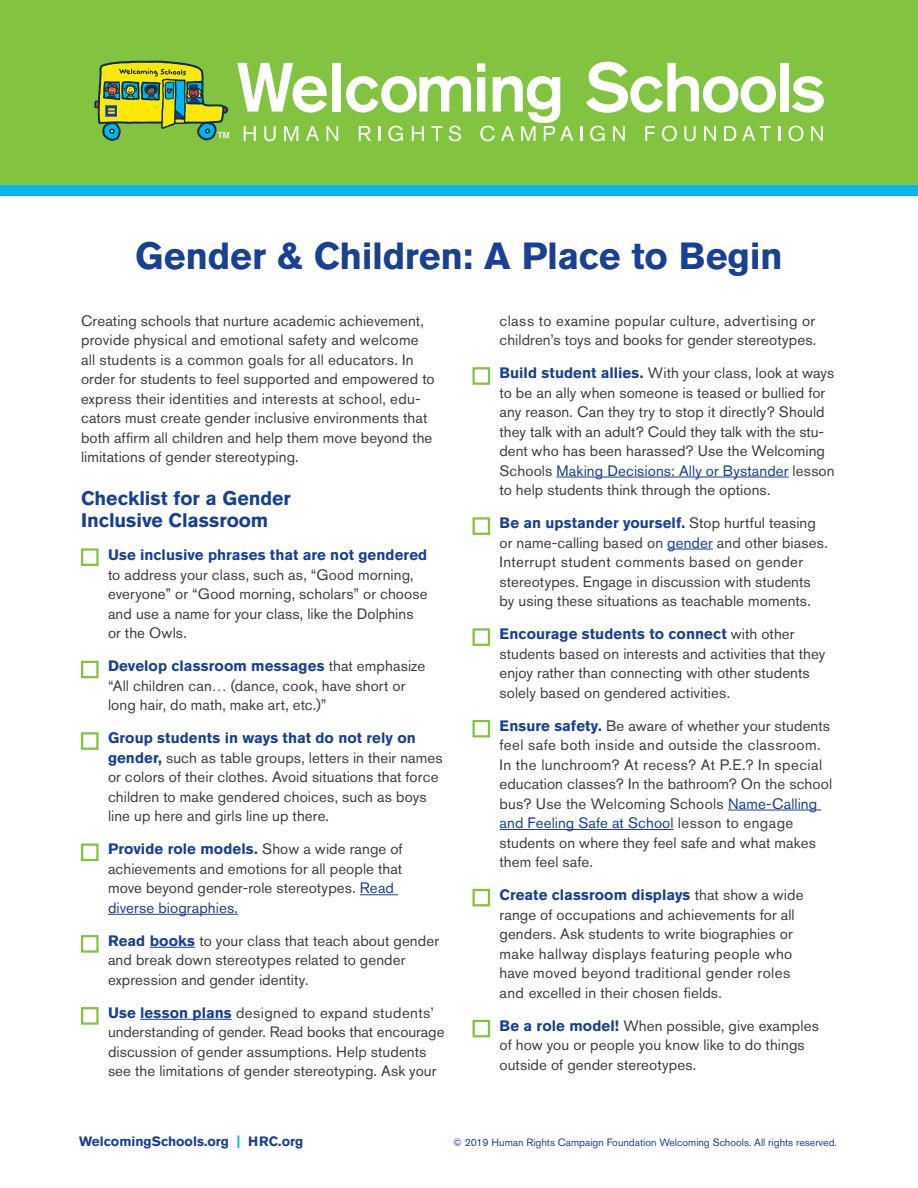
<style>
.page{position:relative;width:918px;height:1188px;background:#fff}
.page>*{position:absolute;margin:0;border:0;box-sizing:border-box;transform-origin:0 0}
.Headline{font:700 37.5px "Akzidenz Grotesk Pro";letter-spacing:-.01em;color:#1a4093}
.Subhead{font:700 19.5px/22.5px "Akzidenz Grotesk Pro";letter-spacing:-.005em;color:#1a4093}
.Indent_Body_Text{font:15px/19.5px "Akzidenz Grotesk Pro";letter-spacing:.01em;color:#3e3e3f}
.Body_Text{font:15px/19.5px "Akzidenz Grotesk Pro";letter-spacing:.01em;color:#3e3e3f}
.t1{font:700 13.5px "Akzidenz Grotesk Pro";color:#1a4093}
.t2{font:10.5px "Akzidenz Grotesk Pro";color:#1a4093}
.s1{font-weight:700;color:#1a4093}
.s2{color:#1a4093}
.s3{color:#00b6ef}
</style>
<div class="page">
<div style="left:0;top:0;width:918px;height:185px;background:#82c340"></div>
<svg style="left:237px;top:63px;width:90px;height:50px"></svg>
<div style="left:332px;top:63px;width:9px;height:49px;background:#fff"></div>
<svg style="left:346px;top:76px;width:125px;height:37px"></svg>
<svg style="left:586px;top:62px;width:190px;height:51px"></svg>
<div style="left:780px;top:63px;width:9px;height:49px;background:#fff"></div>
<svg style="left:792px;top:76px;width:32px;height:37px"></svg>
<svg style="left:94px;top:61px;width:135px;height:80px"></svg>
<svg style="left:244px;top:126px;width:12px;height:15px"></svg>
<svg style="left:264px;top:126px;width:12px;height:15px"></svg>
<svg style="left:284px;top:126px;width:14px;height:15px"></svg>
<svg style="left:306px;top:126px;width:13px;height:15px"></svg>
<svg style="left:327px;top:126px;width:11px;height:15px"></svg>
<svg style="left:359px;top:126px;width:12px;height:15px"></svg>
<svg style="left:379px;top:126px;width:2px;height:15px"></svg>
<svg style="left:388px;top:126px;width:15px;height:15px"></svg>
<svg style="left:412px;top:126px;width:12px;height:15px"></svg>
<svg style="left:431px;top:126px;width:11px;height:15px"></svg>
<svg style="left:449px;top:126px;width:12px;height:15px"></svg>
<svg style="left:477px;top:63px;width:96px;height:78px"></svg>
<svg style="left:580px;top:126px;width:2px;height:15px"></svg>
<svg style="left:590px;top:126px;width:15px;height:15px"></svg>
<svg style="left:613px;top:126px;width:12px;height:15px"></svg>
<svg style="left:645px;top:126px;width:10px;height:15px"></svg>
<svg style="left:662px;top:126px;width:15px;height:15px"></svg>
<svg style="left:684px;top:126px;width:12px;height:15px"></svg>
<svg style="left:704px;top:126px;width:12px;height:15px"></svg>
<svg style="left:724px;top:126px;width:12px;height:15px"></svg>
<svg style="left:742px;top:126px;width:29px;height:15px"></svg>
<svg style="left:778px;top:126px;width:2px;height:15px"></svg>
<svg style="left:789px;top:126px;width:15px;height:15px"></svg>
<svg style="left:811px;top:126px;width:12px;height:15px"></svg>
<div style="left:0;top:185px;width:918px;height:10px;background:#00b6ef"></div>
<hr style="left:360px;top:894px;width:38px;height:1px;background:#1a4093">
<hr style="left:108px;top:914px;width:130px;height:1px;background:#1a4093">
<hr style="left:150px;top:947px;width:45px;height:1px;background:#1a4093">
<hr style="left:140px;top:1019px;width:92px;height:1px;background:#1a4093">
<hr style="left:556px;top:477px;width:233px;height:1px;background:#1a4093">
<hr style="left:667px;top:549px;width:46px;height:1px;background:#1a4093">
<hr style="left:728px;top:810px;width:93px;height:1px;background:#1a4093">
<hr style="left:500px;top:829px;width:174px;height:1px;background:#1a4093">
<div style="left:81px;top:548px;width:18px;height:18px;border:2px solid #82c340"></div>
<div style="left:81px;top:661px;width:18px;height:17px;border:2px solid #82c340"></div>
<div style="left:81px;top:732px;width:18px;height:18px;border:2px solid #82c340"></div>
<div style="left:81px;top:843px;width:18px;height:18px;border:2px solid #82c340"></div>
<div style="left:81px;top:935px;width:18px;height:18px;border:2px solid #82c340"></div>
<div style="left:81px;top:1007px;width:18px;height:18px;border:2px solid #82c340"></div>
<div style="left:472px;top:367px;width:18px;height:18px;border:2px solid #82c340"></div>
<div style="left:472px;top:517px;width:18px;height:18px;border:2px solid #82c340"></div>
<div style="left:472px;top:628px;width:18px;height:18px;border:2px solid #82c340"></div>
<div style="left:472px;top:720px;width:18px;height:18px;border:2px solid #82c340"></div>
<div style="left:472px;top:889px;width:18px;height:17px;border:2px solid #82c340"></div>
<div style="left:472px;top:1020px;width:18px;height:17px;border:2px solid #82c340"></div>
<p class="Headline" style="left:135px;top:232px;width:649px">Gender &amp; Children: A Place to Begin</p>
<p class="Body_Text" style="left:81px;top:310px;width:355px">Creating schools that nurture academic achievement, provide physical and emotional safety and welcome all students is a common goals for all educators. In order for students to feel supported and empowered to express their identities and interests at school, edu&shy;cators must create gender inclusive environments that both affirm all children and help them move beyond the limitations of gender stereotyping.</p>
<p class="Subhead" style="left:81px;top:486px;width:211px">Checklist for a Gender<br>Inclusive Classroom</p>
<p class="Indent_Body_Text" style="left:108px;top:545px;width:321px"><span class="s1">Use inclusive phrases that are not gendered </span>to address your class, such as, “Good morning, everyone” or “Good morning, scholars” or choose and use a name for your class, like the Dolphins or the Owls.</p>
<p class="Indent_Body_Text" style="left:108px;top:656px;width:319px"><span class="s1">Develop classroom messages</span> that emphasize “All children can… (dance, cook, have short or long hair, do math, make art, etc.)”</p>
<p class="Indent_Body_Text" style="left:108px;top:728px;width:336px"><span class="s1">Group students in ways that do not rely on gender,</span> such as table groups, letters in their names or colors of their clothes. Avoid situations that force children to make gendered choices, such as boys line up here and girls line up there.</p>
<p class="Indent_Body_Text" style="left:108px;top:839px;width:296px"><span class="s1">Provide role models.</span> Show a wide range of achievements and emotions for all people that move beyond gender-role stereotypes. <span class="s2">Read diverse biographies.</span></p>
<p class="Indent_Body_Text" style="left:108px;top:931px;width:333px"><span class="s1">Read books</span> to your class that teach about gender and break down stereotypes related to gender expression and gender identity.</p>
<p class="Indent_Body_Text" style="left:108px;top:1003px;width:338px"><span class="s1">Use lesson plans</span> designed to expand students’ understanding of gender. Read books that encourage discussion of gender assumptions. Help students see the limitations of gender stereotyping. Ask your</p>
<p class="Indent_Body_Text" style="left:500px;top:310px;width:318px">class to examine popular culture, advertising or children’s toys and books for gender stereotypes.</p>
<p class="Indent_Body_Text" style="left:500px;top:363px;width:337px"><span class="s1">Build student allies.</span> With your class, look at ways to be an ally when someone is teased or bullied for any reason. Can they try to stop it directly? Should they talk with an adult? Could they talk with the stu&shy;dent who has been harassed? Use the Welcoming Schools <span class="s2">Making Decisions: Ally or Bystander</span> lesson to help students think through the options.</p>
<p class="Indent_Body_Text" style="left:500px;top:513px;width:330px"><span class="s1">Be an upstander yourself.</span> Stop hurtful teasing or name-calling based on <span class="s2">gender</span> and other biases.<br>Interrupt student comments based on gender stereotypes. Engage in discussion with students by using these situations as teachable moments.</p>
<p class="Indent_Body_Text" style="left:500px;top:624px;width:327px"><span class="s1">Encourage students to connect</span> with other students based on interests and activities that they enjoy rather than connecting with other students solely based on gendered activities.</p>
<p class="Indent_Body_Text" style="left:500px;top:715px;width:334px"><span class="s1">Ensure safety.</span> Be aware of whether your students feel safe both inside and outside the classroom.<br>In the lunchroom? At recess? At P.E.? In special education classes? In the bathroom? On the school bus? Use the Welcoming Schools <span class="s2">Name-Calling and Feeling Safe at School</span> lesson to engage students on where they feel safe and what makes them feel safe.</p>
<p class="Indent_Body_Text" style="left:500px;top:885px;width:306px"><span class="s1">Create classroom displays</span> that show a wide range of occupations and achievements for all genders. Ask students to write biographies or make hallway displays featuring people who have moved beyond traditional gender roles and excelled in their chosen fields.</p>
<p class="Indent_Body_Text" style="left:500px;top:1015px;width:321px"><span class="s1">Be a role model!</span> When possible, give examples of how you or people you know like to do things outside of gender stereotypes.</p>
<p class="t1" style="left:79px;top:1133px;width:226px">WelcomingSchools.org <span class="s3">|</span> HRC.org</p>
<p class="t2" style="left:453px;top:1136px;width:385px">© 2019 Human Rights Campaign Foundation Welcoming Schools. All rights reserved.</p>
</div>
